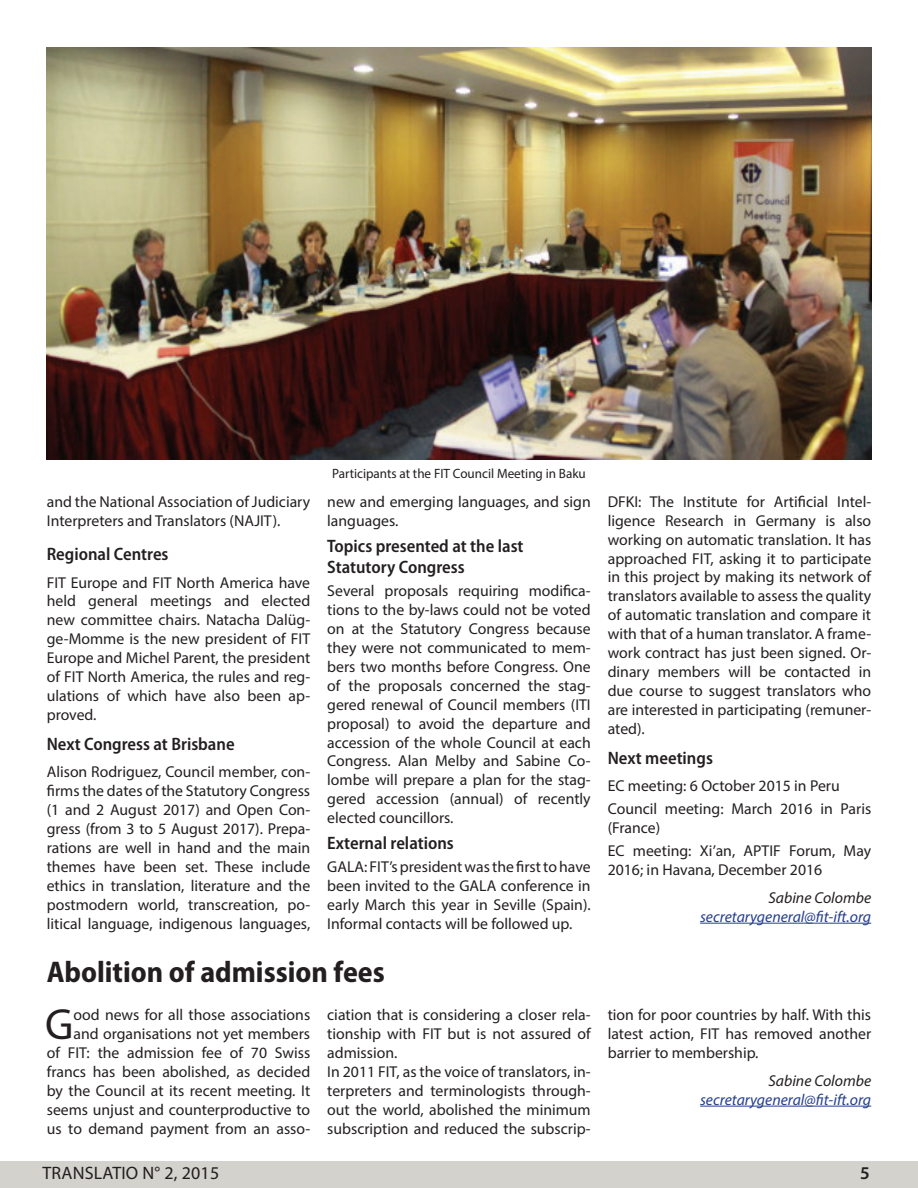
<style>
.page{position:relative;width:918px;height:1188px;background:#fff}
.page>*{position:absolute;margin:0;border:0;box-sizing:border-box;transform-origin:0 0}
.t1{font:43.8px "Myriad Pro";color:#231f20}
.t2{font:700 semi-condensed 30px "Myriad Pro";color:#231f20}
.t3{font:600 semi-condensed 18px/21.6px "Myriad Pro";color:#231f20}
.t4{font:18px "Myriad Pro";letter-spacing:.01em;color:#231f20}
.t5{font:600 18px "Myriad Pro";color:#231f20}
.t6{font:15.75px/18.9px "Myriad Pro";color:#231f20;text-align:justify}
.t7{font:italic 15.75px "Myriad Pro";color:#253f8e}
.t8{font:italic 15.75px "Myriad Pro";color:#231f20}
.t9{font:13.5px "Myriad Pro";color:#231f20}
</style>
<div class="page">
<hr style="left:700px;top:923px;width:171px;height:1px;background:#253f8e">
<hr style="left:700px;top:1106px;width:171px;height:1px;background:#253f8e">
<div style="left:0;top:1161px;width:918px;height:27px;background:#d3d2cd"></div>
<img style="left:47px;top:48px;width:824px;height:411px">
<p class="t6" style="left:47px;top:492px;width:265px">and the National Association of Judiciary<br>Interpreters and Translators (NAJIT).</p>
<p class="t3" style="left:47px;top:543px;width:123px">Regional Centres</p>
<p class="t6" style="left:47px;top:573px;width:265px">FIT Europe and FIT North America have held general meetings and elected new committee chairs. Natacha Dalüg&shy;ge-Momme is the new president of FIT Europe and Michel Parent, the president of FIT North America, the rules and reg&shy;ulations of which have also been ap&shy;proved.</p>
<p class="t3" style="left:47px;top:733px;width:189px">Next Congress at Brisbane</p>
<p class="t6" style="left:47px;top:762px;width:265px">Alison Rodriguez, Council member, con&shy;firms the dates of the Statutory Congress (1 and 2 August 2017) and Open Con&shy;gress (from 3 to 5 August 2017). Prepa&shy;rations are well in hand and the main themes have been set. These include ethics in translation, literature and the postmodern world, transcreation, po&shy;litical language, indigenous languages,</p>
<p class="t9" style="left:332px;top:465px;width:255px">Participants at the FIT Council Meeting in Baku</p>
<p class="t6" style="left:327px;top:492px;width:265px">new and emerging languages, and sign languages.</p>
<p class="t3" style="left:327px;top:534px;width:198px">Topics presented at the last<br>Statutory Congress</p>
<p class="t6" style="left:327px;top:581px;width:265px">Several proposals requiring modifica&shy;tions to the by-laws could not be voted on at the Statutory Congress because they were not communicated to mem&shy;bers two months before Congress. One of the proposals concerned the stag&shy;gered renewal of Council members (ITI proposal) to avoid the departure and accession of the whole Council at each Congress. Alan Melby and Sabine Co&shy;lombe will prepare a plan for the stag&shy;gered accession (annual) of recently elected councillors.</p>
<p class="t3" style="left:327px;top:832px;width:128px">External relations</p>
<p class="t6" style="left:327px;top:857px;width:265px">GALA: FIT’s president was the first to have been invited to the GALA conference in early March this year in Seville (Spain).<br>Informal contacts will be followed up.</p>
<h2 class="t2" style="left:47px;top:952px;width:340px">Abolition of admission fees</h2>
<p class="t6" style="left:608px;top:492px;width:265px">DFKI: The Institute for Artificial Intel&shy;ligence Research in Germany is also working on automatic translation. It has approached FIT, asking it to participate in this project by making its network of translators available to assess the quality of automatic translation and compare it with that of a human translator. A frame&shy;work contract has just been signed. Or&shy;dinary members will be contacted in due course to suggest translators who are interested in participating (remuner&shy;ated).</p>
<p class="t3" style="left:608px;top:747px;width:107px">Next meetings</p>
<p class="t6" style="left:608px;top:774px;width:265px;line-height:23.1px">EC meeting: 6 October 2015 in Peru<br>Council meeting: March 2016 in Paris</p>
<p class="t6" style="left:608px;top:816px;width:265px;line-height:23.1px">(France)<br>EC meeting: Xi’an, APTIF Forum, May</p>
<p class="t6" style="left:608px;top:860px;width:216px">2016; in Havana, December 2016</p>
<p class="t8" style="left:768px;top:888px;width:104px">Sabine Colombe</p>
<p class="t7" style="left:700px;top:907px;width:173px">secretarygeneral@fit-ift.org</p>
<p class="t6" style="left:47px;top:1005px;width:265px;text-align:right">ood news for all those associations and organisations not yet members<br>of FIT: the admission fee of 70 Swiss francs has been abolished, as decided by the Council at its recent meeting. It seems unjust and counterproductive to us to demand payment from an asso-</p>
<p class="t6" style="left:327px;top:1005px;width:265px;text-align:left">ciation that is considering a closer rela&shy;tionship with FIT but is not assured of admission.<br>In 2011 FIT, as the voice of translators, in&shy;terpreters and terminologists through&shy;out the world, abolished the minimum subscription and reduced the subscrip-</p>
<p class="t6" style="left:608px;top:1005px;width:265px">tion for poor countries by half. With this latest action, FIT has removed another barrier to membership.</p>
<h1 class="t1" style="left:45px;top:998px;width:30px">G</h1>
<p class="t8" style="left:768px;top:1071px;width:104px">Sabine Colombe</p>
<p class="t7" style="left:700px;top:1090px;width:173px">secretarygeneral@fit-ift.org</p>
<p class="t4" style="left:43px;top:1162px;width:178px">TRANSLATIO N° 2, 2015</p>
<p class="t5" style="left:860px;top:1161px;width:11px">5</p>
</div>
